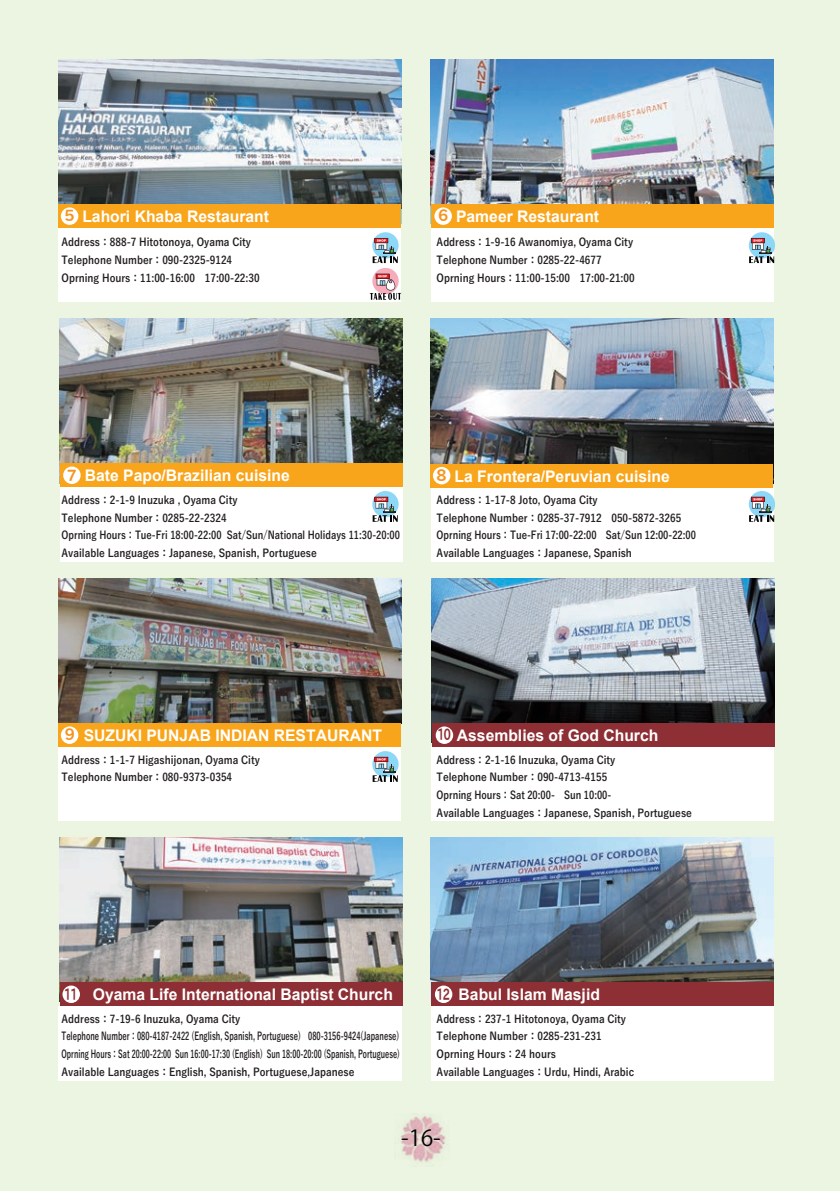
<style>
.page{position:relative;width:840px;height:1191px;background:#fff}
.page>*{position:absolute;margin:0;border:0;box-sizing:border-box;transform-origin:0 0}
.t1{font:22px "Koz Go Pr 6 N";color:#030303}
.t2{font:700 16px "Arial";color:#fff}
.t3{font:15.2px "TB Goth B 90 msp RKSJ H";color:#f7931d}
.t4{font:15.2px "TB Goth B 90 msp RKSJ H";color:#8d2f34;scale:.7 1}
.t5{font:700 10.8px/17.6px "Yu Gothic";color:#231f20;scale:.9 1}
.t6{font:700 10.8px "Yu Gothic";color:#231f20;scale:.84 1}
.t7{font:700 10.8px "Yu Gothic";color:#231f20;scale:.65 1}
.s1{font-family:"TB Goth B 90 msp RKSJ H";font-weight:400;font-size:15.2px;color:#8d2f34}
</style>
<div class="page">
<img style="left:0;top:0;width:839px;height:1191px">
<h3 class="t3" style="left:64px;top:208px;width:12px">5</h3>
<h3 class="t3" style="left:438px;top:208px;width:12px">6</h3>
<h2 class="t2" style="left:82px;top:206px;width:188px">Lahori Khaba Restaurant</h2>
<h2 class="t2" style="left:456px;top:206px;width:144px">Pameer Restaurant</h2>
<p class="t5" style="left:61px;top:234px;width:221px">Address：888-7 Hitotonoya, Oyama City<br>Telephone Number：090-2325-9124<br>Oprning Hours：11:00-16:00　17:00-22:30</p>
<p class="t5" style="left:436px;top:234px;width:221px">Address：1-9-16 Awanomiya, Oyama City<br>Telephone Number：0285-22-4677<br>Oprning Hours：11:00-15:00　17:00-21:00</p>
<h3 class="t3" style="left:67px;top:467px;width:12px">7</h3>
<h2 class="t2" style="left:85px;top:465px;width:206px">Bate Papo/Brazilian cuisine</h2>
<h3 class="t3" style="left:436px;top:467px;width:12px">8</h3>
<h2 class="t2" style="left:454px;top:465px;width:217px">La Frontera/Peruvian cuisine</h2>
<p class="t5" style="left:61px;top:491px;width:197px">Address：2-1-9 Inuzuka , Oyama City<br>Telephone Number：0285-22-2324</p>
<p class="t5" style="left:61px;top:545px;width:285px">Available Languages：Japanese, Spanish, Portuguese</p>
<p class="t6" style="left:61px;top:529px;width:404px">Oprning Hours：Tue-Fri 18:00-22:00 Sat/Sun/National Holidays 11:30-20:00</p>
<p class="t5" style="left:436px;top:491px;width:273px">Address：1-17-8 Joto, Oyama City<br>Telephone Number：0285-37-7912　050-5872-3265</p>
<p class="t5" style="left:436px;top:545px;width:218px">Available Languages：Japanese, Spanish</p>
<p class="t6" style="left:436px;top:529px;width:310px">Oprning Hours：Tue-Fri 17:00-22:00　Sat/Sun 12:00-22:00</p>
<h3 class="t3" style="left:65px;top:727px;width:12px">9</h3>
<h2 class="t2" style="left:84px;top:725px;width:299px">SUZUKI PUNJAB INDIAN RESTAURANT</h2>
<h2 class="t2" style="left:437px;top:725px;width:222px"><span class="s1">10</span> Assemblies of God Church</h2>
<p class="t5" style="left:61px;top:751px;width:222px">Address：1-1-7 Higashijonan, Oyama City<br>Telephone Number：080-9373-0354</p>
<p class="t5" style="left:436px;top:751px;width:200px">Address：2-1-16 Inuzuka, Oyama City<br>Telephone Number：090-4713-4155</p>
<p class="t5" style="left:436px;top:804px;width:285px">Available Languages：Japanese, Spanish, Portuguese</p>
<p class="t6" style="left:436px;top:789px;width:209px">Oprning Hours：Sat 20:00-　Sun 10:00-</p>
<h3 class="t4" style="left:64px;top:986px;width:21px">11</h3>
<h3 class="t4" style="left:436px;top:986px;width:21px">12</h3>
<h2 class="t2" style="left:93px;top:984px;width:301px">Oyama Life International Baptist Church</h2>
<h2 class="t2" style="left:458px;top:984px;width:143px">Babul Islam Masjid</h2>
<p class="t5" style="left:61px;top:1010px;width:377px">Address：7-19-6 Inuzuka, Oyama City<br>Telephone Number：080-4187-2422 (English, Spanish, Portuguese)　080-3156-9424(Japanese)</p>
<p class="t5" style="left:61px;top:1063px;width:327px">Available Languages：English, Spanish, Portuguese,Japanese</p>
<p class="t7" style="left:61px;top:1048px;width:522px">Oprning Hours：Sat 20:00-22:00 Sun 16:00-17:30 (English) Sun 18:00-20:00 (Spanish, Portuguese)</p>
<p class="t5" style="left:436px;top:1010px;width:212px">Address：237-1 Hitotonoya, Oyama City<br>Telephone Number：0285-231-231</p>
<p class="t5" style="left:436px;top:1063px;width:221px">Available Languages：Urdu, Hindi, Arabic</p>
<p class="t5" style="left:436px;top:1045px;width:134px">Oprning Hours：24 hours</p>
<h1 class="t1" style="left:401px;top:1125px;width:41px">-16-</h1>
</div>
